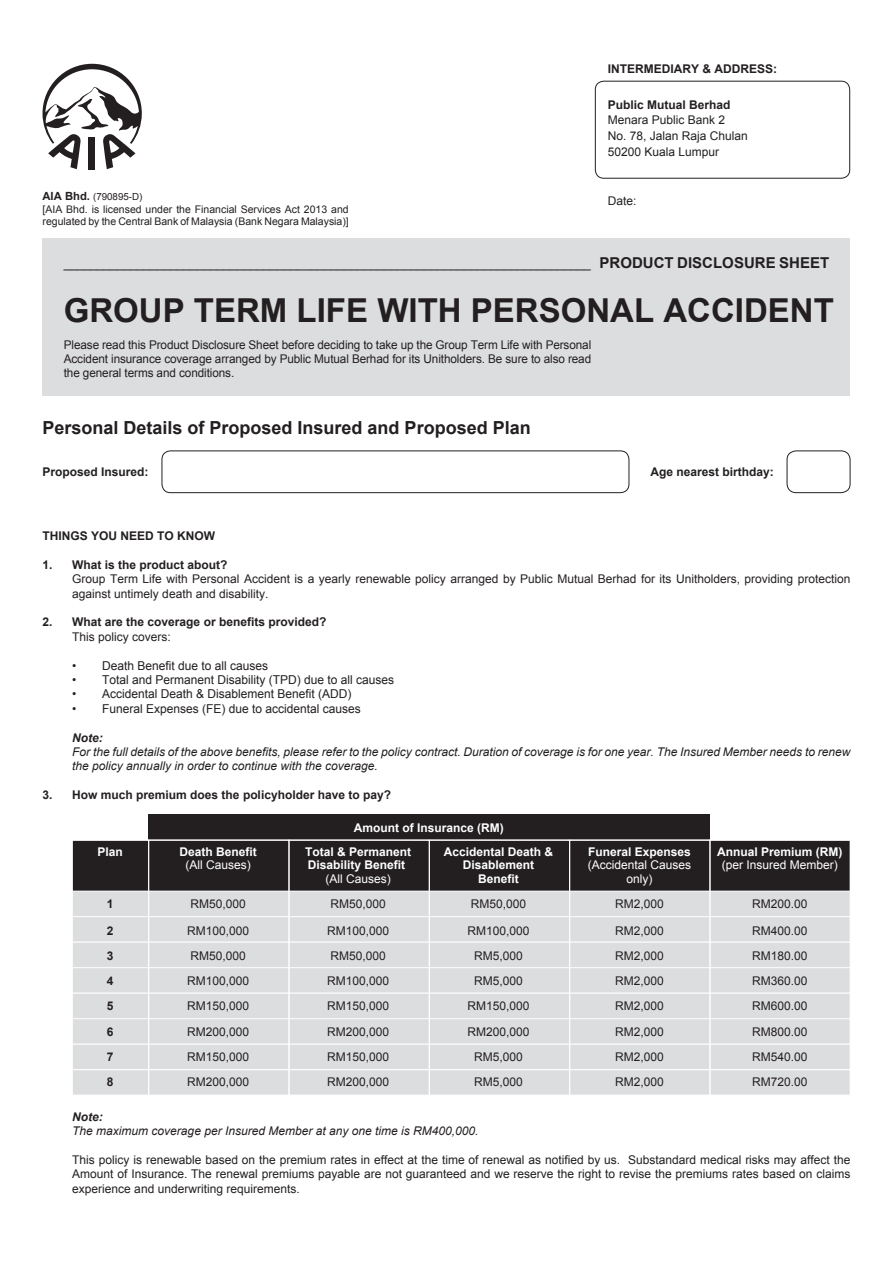
<style>
.page{position:relative;width:893px;height:1263px;background:#fff}
.page>*{position:absolute;margin:0;border:0;box-sizing:border-box;transform-origin:0 0}
.t1{font:700 33px "Arial";color:#231f20}
.t2{font:700 18px "Arial";color:#231f20}
.t3{font:12.3px "Arial";color:#231f20}
.t4{font:12px/14.4px "Arial";color:#231f20}
.t5{font:italic 12px/14.4px "Arial";color:#231f20}
.t6{font:700 12px "Arial";color:#231f20}
.t7{font:700 12px "Arial";color:#fff}
.t8{font:12px "Arial";color:#fff}
.t9{font:italic 700 12px "Arial";color:#231f20}
.t10{font:10.5px/12.6px "Arial";color:#231f20}
.t11{font:9.75px "Arial";color:#231f20}
.s1{font-weight:700;font-size:11.25px}
.s2{font-weight:700;font-size:15px}
</style>
<div class="page">
<div style="left:43px;top:238px;width:807px;height:157px;background:#dcdddf"></div>
<div style="left:162px;top:450px;width:467px;height:43px;border:1px solid #231f20;border-radius:9px"></div>
<div style="left:787px;top:450px;width:63px;height:43px;border:1px solid #231f20;border-radius:9px"></div>
<div style="left:595px;top:81px;width:255px;height:98px;border:1px solid #231f20;border-radius:9px"></div>
<div style="left:89px;top:137px;width:6px;height:33px;background:#231f20"></div>
<svg style="left:43px;top:64px;width:99px;height:105px"></svg>
<div style="left:149px;top:815px;width:561px;height:25px;background:#231f20"></div>
<div style="left:72px;top:891px;width:778px;height:26px;background:#dcdddf"></div>
<div style="left:72px;top:891px;width:779px;height:26px;border:1px solid #fff"></div>
<div style="left:72px;top:917px;width:778px;height:25px;background:#dcdddf"></div>
<div style="left:72px;top:916px;width:779px;height:26px;border:1px solid #fff"></div>
<div style="left:72px;top:942px;width:778px;height:26px;background:#dcdddf"></div>
<div style="left:72px;top:942px;width:779px;height:26px;border:1px solid #fff"></div>
<div style="left:72px;top:968px;width:778px;height:25px;background:#dcdddf"></div>
<div style="left:72px;top:967px;width:779px;height:26px;border:1px solid #fff"></div>
<div style="left:72px;top:993px;width:778px;height:26px;background:#dcdddf"></div>
<div style="left:72px;top:993px;width:779px;height:26px;border:1px solid #fff"></div>
<div style="left:72px;top:1019px;width:778px;height:25px;background:#dcdddf"></div>
<div style="left:72px;top:1018px;width:779px;height:26px;border:1px solid #fff"></div>
<div style="left:72px;top:1044px;width:778px;height:26px;background:#dcdddf"></div>
<div style="left:72px;top:1044px;width:779px;height:26px;border:1px solid #fff"></div>
<div style="left:72px;top:1070px;width:778px;height:25px;background:#dcdddf"></div>
<div style="left:72px;top:1069px;width:779px;height:27px;border:1px solid #fff"></div>
<div style="left:72px;top:840px;width:779px;height:51px;background:#231f20"></div>
<div style="left:148px;top:840px;width:141px;height:256px;border:1px solid #fff"></div>
<div style="left:289px;top:840px;width:141px;height:256px;border:1px solid #fff"></div>
<div style="left:429px;top:840px;width:141px;height:256px;border:1px solid #fff"></div>
<div style="left:569px;top:840px;width:141px;height:256px;border:1px solid #fff"></div>
<div style="left:710px;top:840px;width:141px;height:256px;border:1px solid #fff"></div>
<div style="left:72px;top:840px;width:77px;height:256px;border:1px solid #fff"></div>
<p class="t11" style="left:43px;top:190px;width:101px"><span class="s1">AIA Bhd.</span> (790895-D)</p>
<p class="t10" style="left:43px;top:203px;width:308px">[AIA Bhd. is licensed under the Financial Services Act 2013 and regulated by the Central Bank of Malaysia (Bank Negara Malaysia)]</p>
<p class="t6" style="left:608px;top:60px;width:171px">INTERMEDIARY &amp; ADDRESS:</p>
<p class="t6" style="left:608px;top:96px;width:124px">Public Mutual Berhad</p>
<p class="t4" style="left:608px;top:112px;width:142px;line-height:15.8px">Menara Public Bank 2<br>No. 78, Jalan Raja Chulan<br>50200 Kuala Lumpur</p>
<p class="t4" style="left:608px;top:193px;width:30px">Date:</p>
<p class="t4" style="left:64px;top:257px;width:767px">_______________________________________________________________________________ <span class="s2">PRODUCT DISCLOSURE SHEET</span></p>
<h1 class="t1" style="left:64px;top:288px;width:772px">GROUP TERM LIFE WITH PERSONAL ACCIDENT</h1>
<p class="t4" style="left:64px;top:338px;width:529px;text-align:justify">Please read this Product Disclosure Sheet before deciding to take up the Group Term Life with Personal Accident insurance coverage arranged by Public Mutual Berhad for its Unitholders. Be sure to also read the general terms and conditions.</p>
<h2 class="t2" style="left:43px;top:415px;width:490px">Personal Details of Proposed Insured and Proposed Plan</h2>
<p class="t6" style="left:43px;top:464px;width:108px">Proposed Insured:</p>
<p class="t6" style="left:651px;top:464px;width:125px">Age nearest birthday:</p>
<p class="t6" style="left:43px;top:528px;width:174px">THINGS YOU NEED TO KNOW</p>
<p class="t6" style="left:43px;top:556px;width:187px">1. What is the product about?</p>
<p class="t4" style="left:72px;top:572px;width:780px">Group Term Life with Personal Accident is a yearly renewable policy arranged by Public Mutual Berhad for its Unitholders, providing protection against untimely death and disability.</p>
<p class="t6" style="left:43px;top:614px;width:285px">2. What are the coverage or benefits provided?</p>
<p class="t4" style="left:72px;top:629px;width:100px">This policy covers:</p>
<p class="t3" style="left:72px;top:657px;width:197px">• Death Benefit due to all causes</p>
<p class="t3" style="left:72px;top:671px;width:323px">• Total and Permanent Disability (TPD) due to all causes</p>
<p class="t3" style="left:72px;top:686px;width:281px">• Accidental Death &amp; Disablement Benefit (ADD)</p>
<p class="t3" style="left:72px;top:700px;width:290px">• Funeral Expenses (FE) due to accidental causes</p>
<p class="t9" style="left:72px;top:729px;width:32px">Note:</p>
<p class="t5" style="left:72px;top:745px;width:780px">For the full details of the above benefits, please refer to the policy contract. Duration of coverage is for one year. The Insured Member needs to renew the policy annually in order to continue with the coverage.</p>
<p class="t6" style="left:43px;top:787px;width:350px">3. How much premium does the policyholder have to pay?</p>
<p class="t7" style="left:354px;top:819px;width:151px">Amount of Insurance (RM)</p>
<p class="t7" style="left:97px;top:843px;width:27px">Plan</p>
<p class="t7" style="left:179px;top:843px;width:79px">Death Benefit</p>
<p class="t7" style="left:305px;top:843px;width:108px">Total &amp; Permanent</p>
<p class="t7" style="left:444px;top:843px;width:111px">Accidental Death &amp;</p>
<p class="t7" style="left:588px;top:843px;width:104px">Funeral Expenses</p>
<p class="t7" style="left:717px;top:843px;width:127px">Annual Premium (RM)</p>
<p class="t8" style="left:185px;top:857px;width:67px">(All Causes)</p>
<p class="t7" style="left:308px;top:857px;width:99px">Disability Benefit</p>
<p class="t7" style="left:463px;top:857px;width:73px">Disablement</p>
<p class="t8" style="left:588px;top:857px;width:105px">(Accidental Causes</p>
<p class="t8" style="left:722px;top:857px;width:118px">(per Insured Member)</p>
<p class="t8" style="left:326px;top:870px;width:67px">(All Causes)</p>
<p class="t7" style="left:478px;top:870px;width:42px">Benefit</p>
<p class="t8" style="left:627px;top:870px;width:28px">only)</p>
<p class="t6" style="left:107px;top:896px;width:8px">1</p>
<p class="t4" style="left:190px;top:897px;width:57px">RM50,000</p>
<p class="t4" style="left:331px;top:897px;width:57px">RM50,000</p>
<p class="t4" style="left:471px;top:897px;width:57px">RM50,000</p>
<p class="t4" style="left:615px;top:897px;width:50px">RM2,000</p>
<p class="t4" style="left:752px;top:897px;width:57px">RM200.00</p>
<p class="t6" style="left:107px;top:922px;width:8px">2</p>
<p class="t4" style="left:187px;top:923px;width:64px">RM100,000</p>
<p class="t4" style="left:327px;top:923px;width:64px">RM100,000</p>
<p class="t4" style="left:468px;top:923px;width:64px">RM100,000</p>
<p class="t4" style="left:615px;top:923px;width:50px">RM2,000</p>
<p class="t4" style="left:752px;top:923px;width:57px">RM400.00</p>
<p class="t6" style="left:107px;top:948px;width:8px">3</p>
<p class="t4" style="left:190px;top:949px;width:57px">RM50,000</p>
<p class="t4" style="left:331px;top:949px;width:57px">RM50,000</p>
<p class="t4" style="left:474px;top:949px;width:50px">RM5,000</p>
<p class="t4" style="left:615px;top:949px;width:50px">RM2,000</p>
<p class="t4" style="left:752px;top:949px;width:57px">RM180.00</p>
<p class="t6" style="left:107px;top:973px;width:8px">4</p>
<p class="t4" style="left:187px;top:974px;width:64px">RM100,000</p>
<p class="t4" style="left:327px;top:974px;width:64px">RM100,000</p>
<p class="t4" style="left:474px;top:974px;width:50px">RM5,000</p>
<p class="t4" style="left:615px;top:974px;width:50px">RM2,000</p>
<p class="t4" style="left:752px;top:974px;width:57px">RM360.00</p>
<p class="t6" style="left:107px;top:998px;width:8px">5</p>
<p class="t4" style="left:187px;top:999px;width:64px">RM150,000</p>
<p class="t4" style="left:327px;top:999px;width:64px">RM150,000</p>
<p class="t4" style="left:468px;top:999px;width:64px">RM150,000</p>
<p class="t4" style="left:615px;top:999px;width:50px">RM2,000</p>
<p class="t4" style="left:752px;top:999px;width:57px">RM600.00</p>
<p class="t6" style="left:107px;top:1023px;width:8px">6</p>
<p class="t4" style="left:187px;top:1024px;width:64px">RM200,000</p>
<p class="t4" style="left:327px;top:1024px;width:64px">RM200,000</p>
<p class="t4" style="left:468px;top:1024px;width:64px">RM200,000</p>
<p class="t4" style="left:615px;top:1024px;width:50px">RM2,000</p>
<p class="t4" style="left:752px;top:1024px;width:57px">RM800.00</p>
<p class="t6" style="left:107px;top:1048px;width:8px">7</p>
<p class="t4" style="left:187px;top:1049px;width:64px">RM150,000</p>
<p class="t4" style="left:327px;top:1049px;width:64px">RM150,000</p>
<p class="t4" style="left:474px;top:1049px;width:50px">RM5,000</p>
<p class="t4" style="left:615px;top:1049px;width:50px">RM2,000</p>
<p class="t4" style="left:752px;top:1049px;width:57px">RM540.00</p>
<p class="t6" style="left:107px;top:1074px;width:8px">8</p>
<p class="t4" style="left:187px;top:1075px;width:64px">RM200,000</p>
<p class="t4" style="left:327px;top:1075px;width:64px">RM200,000</p>
<p class="t4" style="left:474px;top:1075px;width:50px">RM5,000</p>
<p class="t4" style="left:615px;top:1075px;width:50px">RM2,000</p>
<p class="t4" style="left:752px;top:1075px;width:57px">RM720.00</p>
<p class="t9" style="left:72px;top:1108px;width:32px">Note:</p>
<p class="t5" style="left:72px;top:1124px;width:408px">The maximum coverage per Insured Member at any one time is RM400,000.</p>
<p class="t4" style="left:72px;top:1153px;width:780px;text-align:justify">This policy is renewable based on the premium rates in effect at the time of renewal as notified by us. Substandard medical risks may affect the Amount of Insurance. The renewal premiums payable are not guaranteed and we reserve the right to revise the premiums rates based on claims experience and underwriting requirements.</p>
</div>
